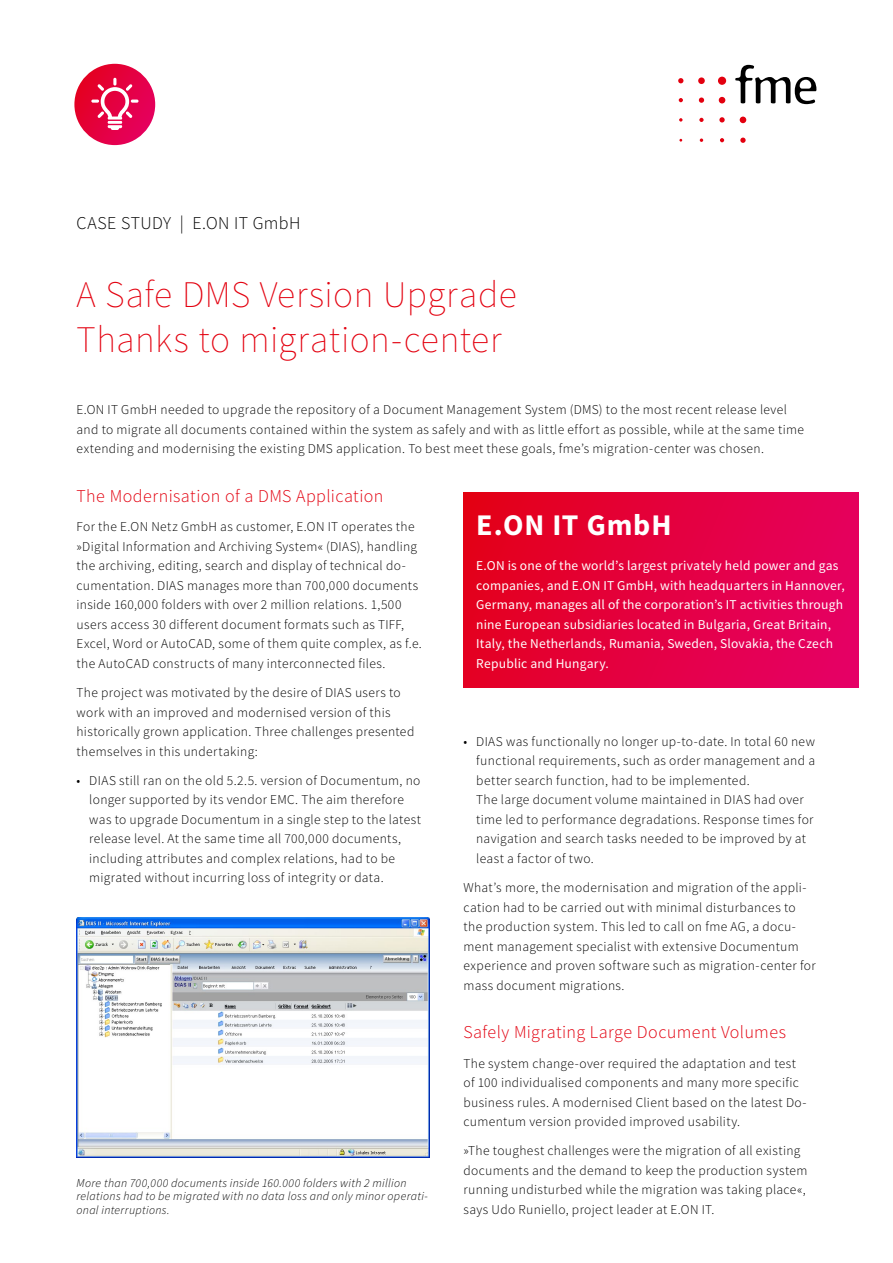
<style>
.page{position:relative;width:893px;height:1263px;background:#fff}
.page>*{position:absolute;margin:0;border:0;box-sizing:border-box;transform-origin:0 0}
.t1{font:200 37.5px/45px "Source Sans Pro";letter-spacing:.015em;color:#e3000f}
.t2{font:700 30px "Source Sans Pro";letter-spacing:.03em;color:#fff}
.t3{font:300 18px "Source Sans Pro";letter-spacing:.025em;color:#e3000f}
.t4{font:300 18px "Source Sans Pro";letter-spacing:.025em;color:#000}
.t5{font:300 13.5px/19.5px "Source Sans Pro";letter-spacing:.025em;color:#000}
.t6{font:13.5px/19.5px "Source Sans Pro";letter-spacing:.015em;color:#fff}
.t7{font:italic 300 12px/13.5px "Source Sans Pro";letter-spacing:.025em;color:#000}
</style>
<div class="page">
<svg style="left:74px;top:64px;width:81px;height:81px;background:#e40442"></svg>
<svg style="left:91px;top:78px;width:48px;height:52px"></svg>
<svg style="left:735px;top:65px;width:81px;height:39px"></svg>
<div style="left:718px;top:77px;width:8px;height:8px;background:#e3000f;border-radius:50%"></div>
<div style="left:698px;top:77px;width:7px;height:7px;background:#e3000f;border-radius:50%"></div>
<svg style="left:719px;top:97px;width:6px;height:6px"></svg>
<svg style="left:740px;top:117px;width:6px;height:6px"></svg>
<svg style="left:678px;top:78px;width:5px;height:5px"></svg>
<svg style="left:699px;top:98px;width:5px;height:5px"></svg>
<svg style="left:719px;top:117px;width:6px;height:5px"></svg>
<svg style="left:740px;top:138px;width:6px;height:5px"></svg>
<svg style="left:679px;top:98px;width:4px;height:4px"></svg>
<svg style="left:699px;top:118px;width:5px;height:4px"></svg>
<svg style="left:720px;top:138px;width:4px;height:4px"></svg>
<svg style="left:700px;top:138px;width:3px;height:4px"></svg>
<svg style="left:679px;top:118px;width:3px;height:4px"></svg>
<div style="left:463px;top:492px;width:396px;height:195px;background:linear-gradient(to right,#e3001d,#e50063)"></div>
<img style="left:77px;top:917px;width:352px;height:240px">
<h3 class="t4" style="left:77px;top:212px;width:225px">CASE STUDY | E.ON IT GmbH</h3>
<h1 class="t1" style="left:77px;top:272px;width:442px">A Safe DMS Version Upgrade<br>Thanks to migration-center</h1>
<p class="t5" style="left:77px;top:400px;width:729px">E.ON IT GmbH needed to upgrade the repository of a Document Management System (DMS) to the most recent release level and to migrate all documents contained within the system as safely and with as little effort as possible, while at the same time extending and modernising the existing DMS application. To best meet these goals, fme’s migration-center was chosen.</p>
<h3 class="t3" style="left:77px;top:485px;width:308px">The Modernisation of a DMS Application</h3>
<p class="t5" style="left:77px;top:517px;width:347px">For the E.ON Netz GmbH as customer, E.ON IT operates the »Digital Information and Archiving System« (DIAS), handling the archiving, editing, search and display of technical do&shy;cumentation. DIAS manages more than 700,000 documents inside 160,000 folders with over 2 million relations. 1,500 users access 30 different document formats such as TIFF, Excel, Word or AutoCAD, some of them quite complex, as f.e. the AutoCAD constructs of many interconnected files.</p>
<p class="t5" style="left:77px;top:683px;width:339px">The project was motivated by the desire of DIAS users to work with an improved and modernised version of this historically grown application. Three challenges presented themselves in this undertaking:</p>
<p class="t5" style="left:89px;top:771px;width:333px;text-indent:-13px">• DIAS still ran on the old 5.2.5. version of Documentum, no longer supported by its vendor EMC. The aim therefore was to upgrade Documentum in a single step to the latest release level. At the same time all 700,000 documents, including attributes and complex relations, had to be migrated without incurring loss of integrity or data.</p>
<h2 class="t2" style="left:476px;top:506px;width:197px">E.ON IT GmbH</h2>
<p class="t6" style="left:476px;top:556px;width:370px">E.ON is one of the world’s largest privately held power and gas companies, and E.ON IT GmbH, with headquarters in Hannover, Germany, manages all of the corporation’s IT activities through nine European subsidiaries located in Bulgaria, Great Britain, Italy, the Netherlands, Rumania, Sweden, Slovakia, the Czech Republic and Hungary.</p>
<p class="t5" style="left:476px;top:732px;width:340px;text-indent:-13px">• DIAS was functionally no longer up-to-date. In total 60 new functional requirements, such as order management and a better search function, had to be implemented.<br>The large document volume maintained in DIAS had over time led to performance degradations. Response times for navigation and search tasks needed to be improved by at least a factor of two.</p>
<p class="t5" style="left:463px;top:878px;width:354px">What’s more, the modernisation and migration of the appli&shy;cation had to be carried out with minimal disturbances to the production system. This led to call on fme AG, a docu&shy;ment management specialist with extensive Documentum experience and proven software such as migration-center for mass document migrations.</p>
<h3 class="t3" style="left:463px;top:1021px;width:324px">Safely Migrating Large Document Volumes</h3>
<p class="t5" style="left:463px;top:1053px;width:345px">The system change-over required the adaptation and test of 100 individualised components and many more specific business rules. A modernised Client based on the latest Do&shy;cumentum version provided improved usability.</p>
<p class="t5" style="left:463px;top:1141px;width:345px">»The toughest challenges were the migration of all existing documents and the demand to keep the production system running undisturbed while the migration was taking place«, says Udo Runiello, project leader at E.ON IT.</p>
<p class="t7" style="left:77px;top:1176px;width:353px">More than 700,000 documents inside 160.000 folders with 2 million relations had to be migrated with no data loss and only minor operati&shy;onal interruptions.</p>
</div>
